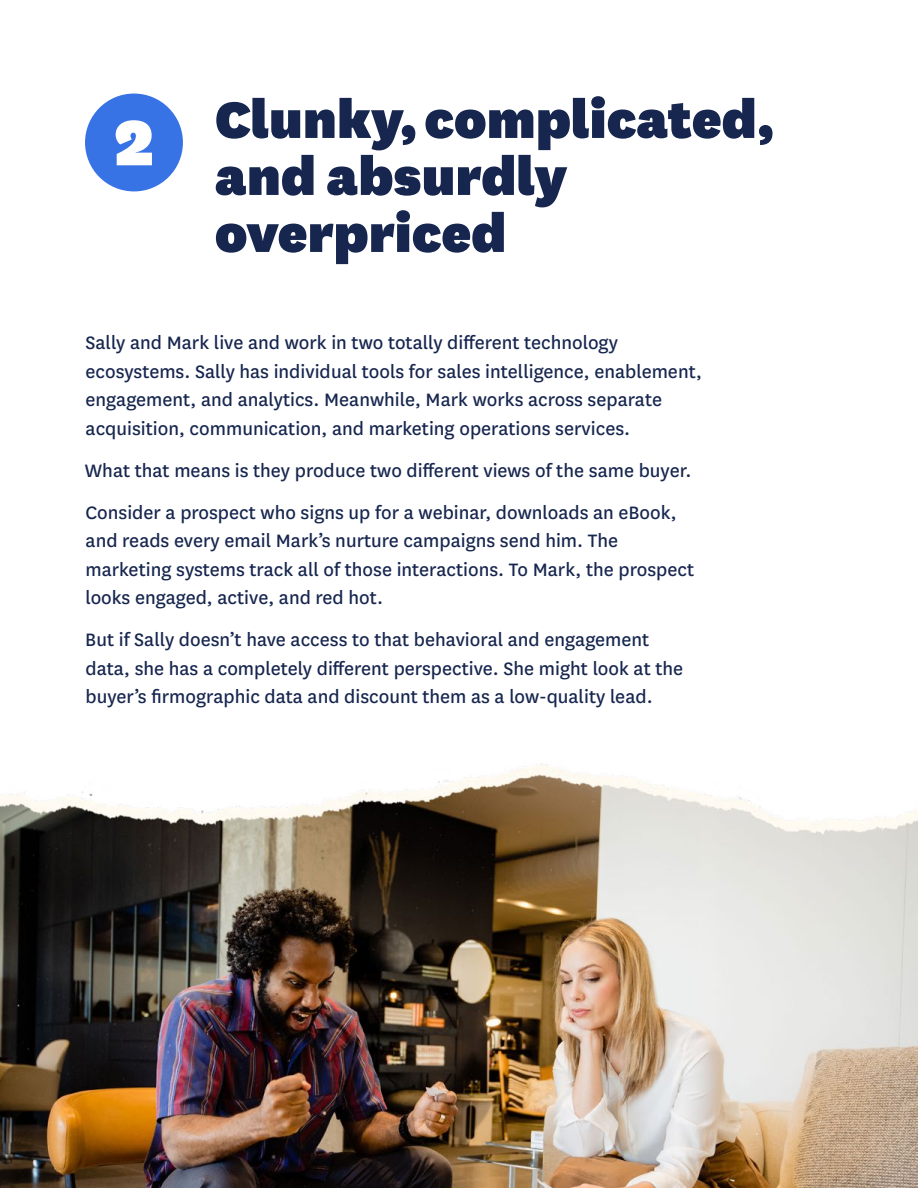
<style>
.page{position:relative;width:918px;height:1188px;background:#fff}
.page>*{position:absolute;margin:0;border:0;box-sizing:border-box;transform-origin:0 0}
.t1{font:900 75px "National";color:#fff}
.t2{font:900 60px/57px "National";color:#17264f}
.t3{font:21px/28.5px "National";color:#17264f}
</style>
<div class="page">
<div style="left:85px;top:94px;width:98px;height:97px;background:#3873e6;border-radius:50%"></div>
<img style="left:0;top:764px;width:918px;height:424px">
<h1 class="t1" style="left:114px;top:90px;width:41px">2</h1>
<h2 class="t2" style="left:215px;top:87px;width:561px">Clunky, complicated, and absurdly overpriced</h2>
<p class="t3" style="left:86px;top:328px;width:618px">Sally and Mark live and work in two totally different technology ecosystems. Sally has individual tools for sales intelligence, enablement, engagement, and analytics. Meanwhile, Mark works across separate acquisition, communication, and marketing operations services.</p>
<p class="t3" style="left:85px;top:448px;width:608px;line-height:42px">What that means is they produce two different views of the same buyer.<br>Consider a prospect who signs up for a webinar, downloads an eBook,</p>
<p class="t3" style="left:85px;top:526px;width:610px">and reads every email Mark’s nurture campaigns send him. The marketing systems track all of those interactions. To Mark, the prospect looks engaged, active, and red hot.</p>
<p class="t3" style="left:85px;top:625px;width:599px">But if Sally doesn’t have access to that behavioral and engagement data, she has a completely different perspective. She might look at the buyer’s firmographic data and discount them as a low-quality lead.</p>
</div>
